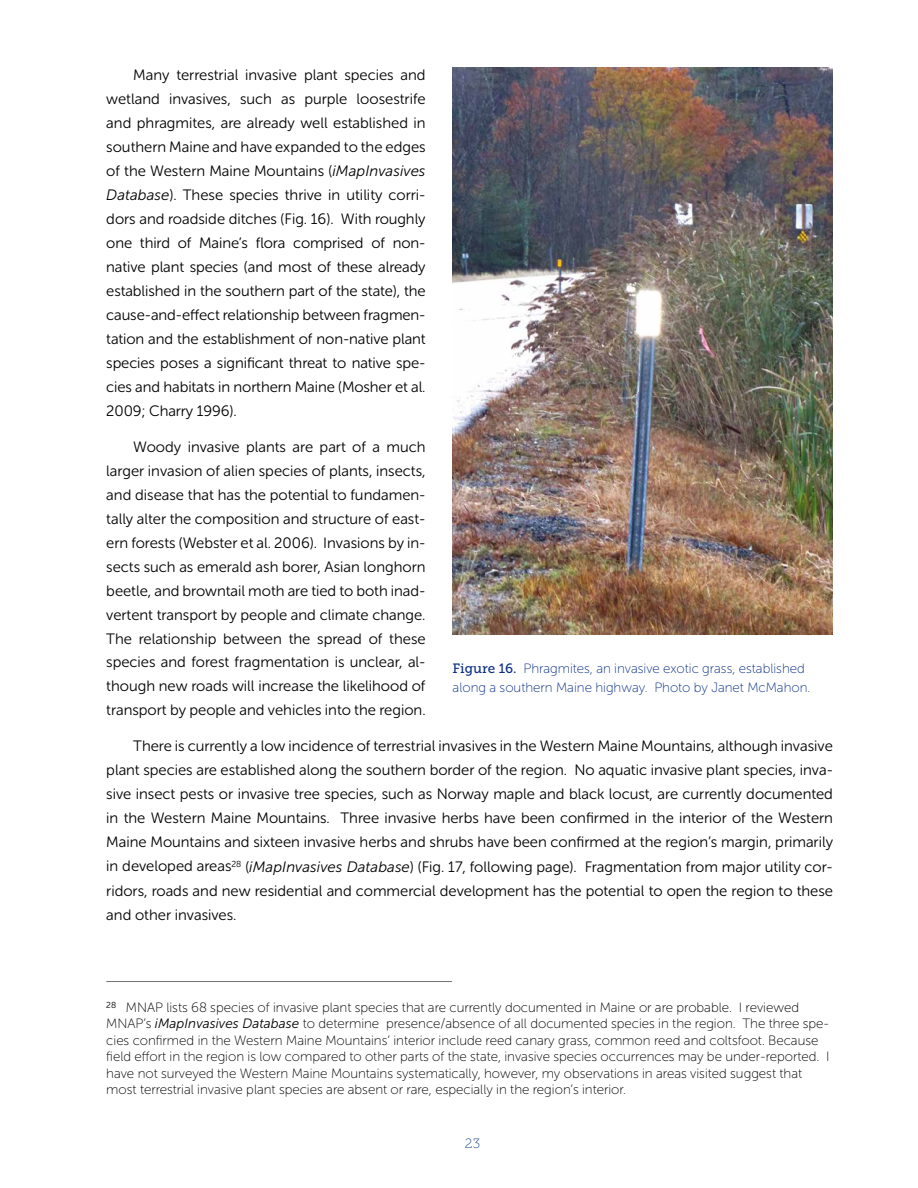
<style>
.page{position:relative;width:918px;height:1188px;background:#fff}
.page>*{position:absolute;margin:0;border:0;box-sizing:border-box;transform-origin:0 0}
.t1{font:15px/24px "Museo Sans Rounded 300";color:#000;text-align:justify}
.t2{font:13.5px/16.5px "Museo Sans Rounded 100";color:#000}
.t3{font:13.5px/19.5px "Museo Sans Rounded 100";color:#0b3087}
.t4{font:13.5px "Museo Slab 100";color:#204997}
.s1{font-family:"Museo Sans 300";font-style:italic}
.s2{font-family:"Museo Slab 500"}
</style>
<div class="page">
<hr style="left:106px;top:981px;width:346px;height:1px;background:#707172">
<img style="left:453px;top:68px;width:380px;height:566px">
<p class="t1" style="left:106px;top:62px;width:321px;text-indent:27px">Many terrestrial invasive plant species and wetland invasives, such as purple loosestrife and phragmites, are already well established in southern Maine and have expanded to the edges of the Western Maine Mountains (<span class="s1">iMapInvasives Database</span>). These species thrive in utility corri&shy;dors and roadside ditches (Fig. 16). With roughly one third of Maine’s flora comprised of non&shy;native plant species (and most of these already established in the southern part of the state), the cause-and-effect relationship between fragmen&shy;tation and the establishment of non-native plant species poses a significant threat to native spe&shy;cies and habitats in northern Maine (Mosher et al.<br>2009; Charry 1996).</p>
<p class="t1" style="left:106px;top:434px;width:321px;text-indent:27px">Woody invasive plants are part of a much larger invasion of alien species of plants, insects, and disease that has the potential to fundamen&shy;tally alter the composition and structure of east&shy;ern forests (Webster et al. 2006). Invasions by in&shy;sects such as emerald ash borer, Asian longhorn beetle, and browntail moth are tied to both inad&shy;vertent transport by people and climate change.<br>The relationship between the spread of these species and forest fragmentation is unclear, al&shy;though new roads will increase the likelihood of transport by people and vehicles into the region.</p>
<p class="t1" style="left:106px;top:734px;width:728px;text-indent:27px">There is currently a low incidence of terrestrial invasives in the Western Maine Mountains, although invasive plant species are established along the southern border of the region. No aquatic invasive plant species, inva&shy;sive insect pests or invasive tree species, such as Norway maple and black locust, are currently documented in the Western Maine Mountains. Three invasive herbs have been confirmed in the interior of the Western Maine Mountains and sixteen invasive herbs and shrubs have been confirmed at the region’s margin, primarily in developed areas<sup>28</sup> (<span class="s1">iMapInvasives Database</span>) (Fig. 17, following page). Fragmentation from major utility cor&shy;ridors, roads and new residential and commercial development has the potential to open the region to these and other invasives.</p>
<p class="t3" style="left:453px;top:659px;width:359px"><span class="s2">Figure 16.</span> Phragmites, an invasive exotic grass, established along a southern Maine highway. Photo by Janet McMahon.</p>
<p class="t2" style="left:106px;top:999px;width:725px"><sup>28</sup> MNAP lists 68 species of invasive plant species that are currently documented in Maine or are probable. I reviewed MNAP’s <span class="s1">iMapInvasives Database</span> to determine presence/absence of all documented species in the region. The three spe&shy;cies confirmed in the Western Maine Mountains’ interior include reed canary grass, common reed and coltsfoot. Because field effort in the region is low compared to other parts of the state, invasive species occurrences may be under-reported. I have not surveyed the Western Maine Mountains systematically, however, my observations in areas visited suggest that most terrestrial invasive plant species are absent or rare, especially in the region’s interior.</p>
<p class="t4" style="left:465px;top:1136px;width:17px">23</p>
</div>
